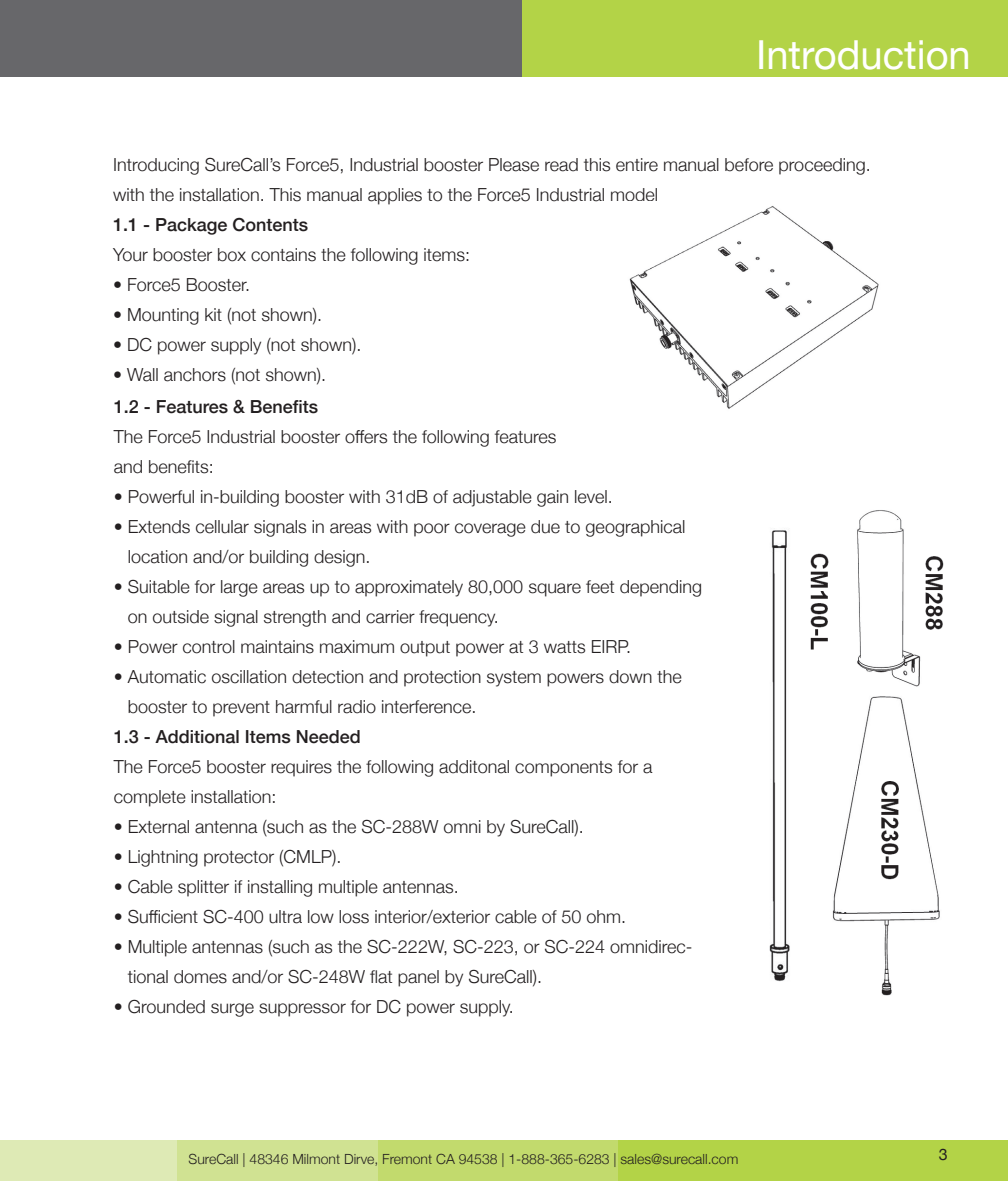
<style>
.page{position:relative;width:1008px;height:1181px;background:#fff}
.page>*{position:absolute;margin:0;border:0;box-sizing:border-box;transform-origin:0 0}
.t1{font:40px "Helvetica Neue";color:#fff}
.t2{font:300 18px/30px "Helvetica Neue";color:#231f20}
.t3{font:500 18px "Helvetica Neue";color:#231f20}
.t4{font:16px "Helvetica Neue";color:#231f20}
.t5{font:300 14px "Helvetica Neue";color:#231f20}
</style>
<div class="page">
<div style="left:0;top:0;width:1008px;height:77px;background:#67676a"></div>
<div style="left:522px;top:0;width:486px;height:77px;background:#b3d347"></div>
<div style="left:618px;top:1140px;width:390px;height:41px;background:#b3d347"></div>
<div style="left:378px;top:1140px;width:240px;height:41px;background:#c2da6d"></div>
<div style="left:176px;top:1140px;width:202px;height:41px;background:#d0e292"></div>
<div style="left:0;top:1140px;width:176px;height:41px;background:#deeab5"></div>
<img style="left:629px;top:206px;width:250px;height:203px">
<img style="left:769px;top:510px;width:175px;height:486px">
<p class="t1" style="left:756px;top:26px;width:216px">Introduction</p>
<p class="t2" style="left:113px;top:149px;width:759px">Introducing SureCall’s Force5, Industrial booster Please read this entire manual before proceeding. with the installation. This manual applies to the Force5 Industrial model</p>
<p class="t3" style="left:113px;top:210px;width:197px">1.1 - Package Contents</p>
<p class="t2" style="left:113px;top:239px;width:359px">Your booster box contains the following items:</p>
<p class="t2" style="left:113px;top:269px;width:139px">• Force5 Booster.</p>
<p class="t2" style="left:113px;top:299px;width:211px">• Mounting kit (not shown).</p>
<p class="t2" style="left:113px;top:329px;width:250px">• DC power supply (not shown).</p>
<p class="t2" style="left:113px;top:359px;width:215px">• Wall anchors (not shown).</p>
<p class="t3" style="left:114px;top:392px;width:206px">1.2 - Features &amp; Benefits</p>
<p class="t2" style="left:114px;top:421px;width:444px">The Force5 Industrial booster offers the following features</p>
<p class="t2" style="left:114px;top:451px;width:102px">and benefits:</p>
<p class="t2" style="left:114px;top:481px;width:501px">• Powerful in-building booster with 31dB of adjustable gain level.</p>
<p class="t2" style="left:128px;top:511px;width:559px;text-indent:-14px">• Extends cellular signals in areas with poor coverage due to geographical location and/or building design.</p>
<p class="t2" style="left:128px;top:571px;width:576px;text-indent:-14px">• Suitable for large areas up to approximately 80,000 square feet depending on outside signal strength and carrier frequency.</p>
<p class="t2" style="left:114px;top:631px;width:519px">• Power control maintains maximum output power at 3 watts EIRP.</p>
<p class="t2" style="left:128px;top:661px;width:556px;text-indent:-14px">• Automatic oscillation detection and protection system powers down the booster to prevent harmful radio interference.</p>
<p class="t3" style="left:114px;top:722px;width:249px">1.3 - Additional Items Needed</p>
<p class="t2" style="left:114px;top:751px;width:540px">The Force5 booster requires the following additonal components for a</p>
<p class="t2" style="left:114px;top:781px;width:164px">complete installation:</p>
<p class="t2" style="left:114px;top:811px;width:472px">• External antenna (such as the SC-288W omni by SureCall).</p>
<p class="t2" style="left:114px;top:841px;width:229px">• Lightning protector (CMLP).</p>
<p class="t2" style="left:114px;top:871px;width:347px">• Cable splitter if installing multiple antennas.</p>
<p class="t2" style="left:114px;top:901px;width:514px">• Sufficient SC-400 ultra low loss interior/exterior cable of 50 ohm.</p>
<p class="t2" style="left:128px;top:931px;width:566px;text-indent:-14px">• Multiple antennas (such as the SC-222W, SC-223, or SC-224 omnidirec&shy;tional domes and/or SC-248W flat panel by SureCall).</p>
<p class="t2" style="left:114px;top:991px;width:402px">• Grounded surge suppressor for DC power supply.</p>
<p class="t5" style="left:189px;top:1148px;width:551px">SureCall | 48346 Milmont Dirve, Fremont CA 94538 | 1-888-365-6283 | sales@surecall.com</p>
<p class="t4" style="left:939px;top:1143px;width:10px">3</p>
</div>
